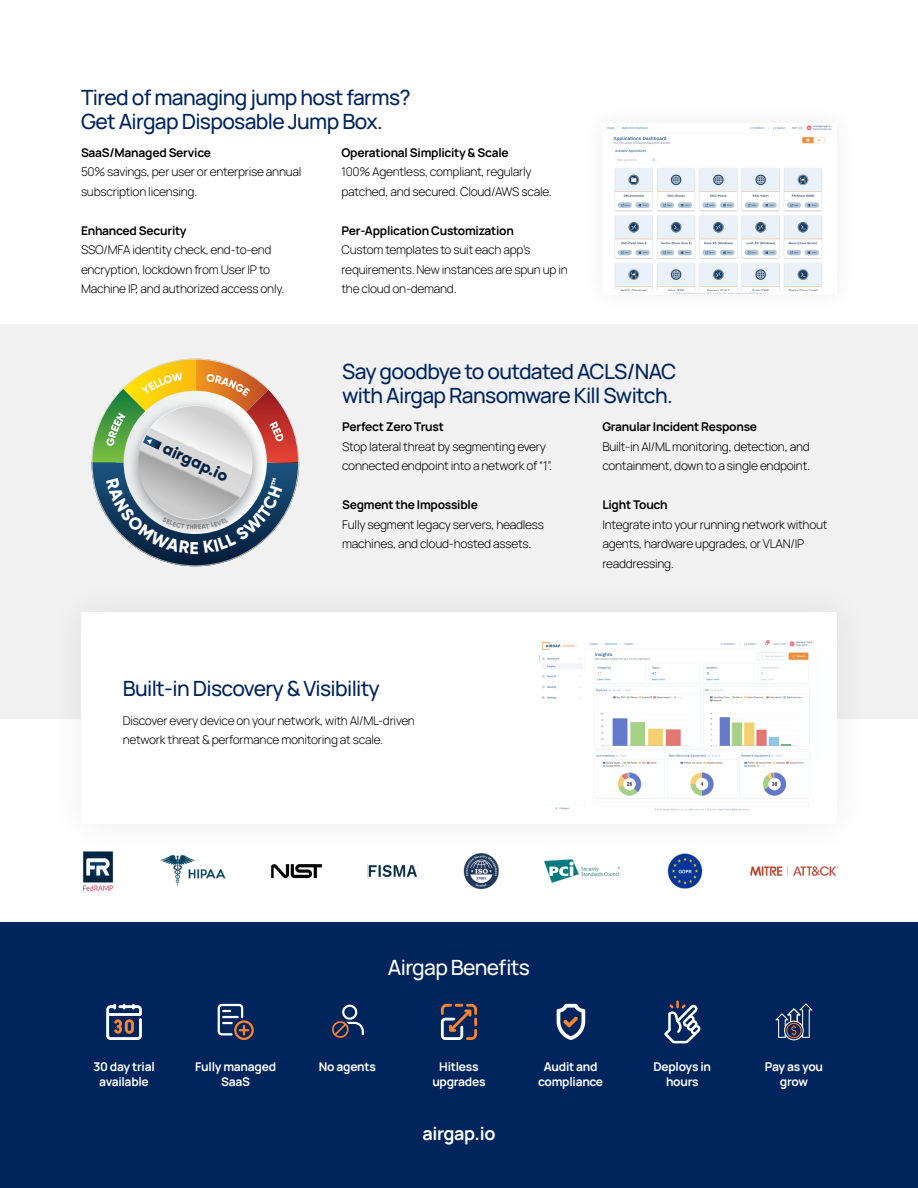
<style>
.page{position:relative;width:918px;height:1188px;background:#fff}
.page>*{position:absolute;margin:0;border:0;box-sizing:border-box;transform-origin:0 0}
.t1{font:500 21px/24px "Manrope";letter-spacing:-.03em;color:#00245c}
.t2{font:500 21px "Manrope";letter-spacing:-.03em;color:#fff}
.t3{font:700 18px "Manrope";letter-spacing:-.02em;color:#fff}
.t4{font:800 16.65px "Gilroy";color:#082342}
.t5{font:300 12px/19.5px "Manrope";letter-spacing:-.02em;color:#000}
.t6{font:700 12px "Manrope";letter-spacing:-.02em;color:#000}
.t7{font:700 12px/15px "Manrope";letter-spacing:-.02em;color:#fff;text-align:center}
</style>
<div class="page">
<div style="left:0;top:324px;width:918px;height:394px;background:#f1f1f2"></div>
<img style="left:607px;top:125px;width:226px;height:169px">
<div style="left:45px;top:577px;width:828px;height:283px;background:#000;opacity:.08"></div>
<div style="left:81px;top:613px;width:756px;height:211px;background:#fff"></div>
<img style="left:542px;top:640px;width:272px;height:171px">
<img style="left:81px;top:850px;width:756px;height:41px">
<div style="left:0;top:923px;width:918px;height:265px;background:#00245c"></div>
<svg style="left:664px;top:1000px;width:36px;height:43px"></svg>
<svg style="left:218px;top:1004px;width:36px;height:36px"></svg>
<svg style="left:106px;top:1004px;width:36px;height:36px"></svg>
<svg style="left:332px;top:1005px;width:32px;height:33px"></svg>
<svg style="left:557px;top:1004px;width:28px;height:36px"></svg>
<svg style="left:775px;top:1003px;width:37px;height:37px"></svg>
<svg style="left:441px;top:1004px;width:36px;height:36px"></svg>
<svg style="left:91px;top:359px;width:208px;height:207px"></svg>
<h1 class="t1" style="left:81px;top:84px;width:331px">Tired of managing jump host farms?<br>Get Airgap Disposable Jump Box.</h1>
<p class="t6" style="left:81px;top:144px;width:132px">SaaS/Managed Service</p>
<p class="t5" style="left:81px;top:162px;width:222px">50% savings, per user or enterprise annual subscription licensing.</p>
<p class="t6" style="left:81px;top:222px;width:107px">Enhanced Security</p>
<p class="t5" style="left:81px;top:240px;width:205px">SSO/MFA identity check, end-to-end encryption, lockdown from User IP to<br>Machine IP, and authorized access only.</p>
<h3 class="t4" style="left:168px;top:437px;width:72px;rotate:25deg">airgap.io</h3>
<p class="t6" style="left:342px;top:144px;width:169px">Operational Simplicity &amp; Scale</p>
<p class="t5" style="left:342px;top:162px;width:212px">100% Agentless, compliant, regularly patched, and secured. Cloud/AWS scale.</p>
<p class="t6" style="left:342px;top:222px;width:174px">Per-Application Customization</p>
<p class="t5" style="left:342px;top:240px;width:228px">Custom templates to suit each app’s requirements. New instances are spun up in the cloud on-demand.</p>
<h1 class="t1" style="left:342px;top:359px;width:336px">Say goodbye to outdated ACLS/NAC with Airgap Ransomware Kill Switch.</h1>
<p class="t6" style="left:342px;top:419px;width:103px">Perfect Zero Trust</p>
<p class="t5" style="left:342px;top:436px;width:211px">Stop lateral threat by segmenting every connected endpoint into a network of “1”.</p>
<p class="t6" style="left:342px;top:497px;width:137px">Segment the Impossible</p>
<p class="t5" style="left:342px;top:514px;width:203px">Fully segment legacy servers, headless machines, and cloud-hosted assets.</p>
<p class="t6" style="left:602px;top:419px;width:156px">Granular Incident Response</p>
<p class="t5" style="left:602px;top:436px;width:209px">Built-in AI/ML monitoring, detection, and containment, down to a single endpoint.</p>
<p class="t6" style="left:602px;top:497px;width:67px">Light Touch</p>
<p class="t5" style="left:602px;top:514px;width:227px">Integrate into your running network without agents, hardware upgrades, or VLAN/IP readdressing.</p>
<h1 class="t1" style="left:123px;top:675px;width:259px">Built-in Discovery &amp; Visibility</h1>
<p class="t5" style="left:123px;top:710px;width:294px">Discover every device on your network, with AI/ML-driven network threat &amp; performance monitoring at scale.</p>
<p class="t7" style="left:93px;top:1059px;width:63px">30 day trial available</p>
<p class="t7" style="left:195px;top:1059px;width:82px">Fully managed<br>SaaS</p>
<h1 class="t2" style="left:388px;top:953px;width:144px">Airgap Benefits</h1>
<p class="t7" style="left:319px;top:1059px;width:59px">No agents</p>
<p class="t7" style="left:432px;top:1059px;width:55px">Hitless upgrades</p>
<p class="t7" style="left:538px;top:1059px;width:67px">Audit and compliance</p>
<p class="t7" style="left:653px;top:1059px;width:59px">Deploys in hours</p>
<p class="t7" style="left:765px;top:1059px;width:60px">Pay as you grow</p>
<h2 class="t3" style="left:422px;top:1120px;width:75px">airgap.io</h2>
</div>
